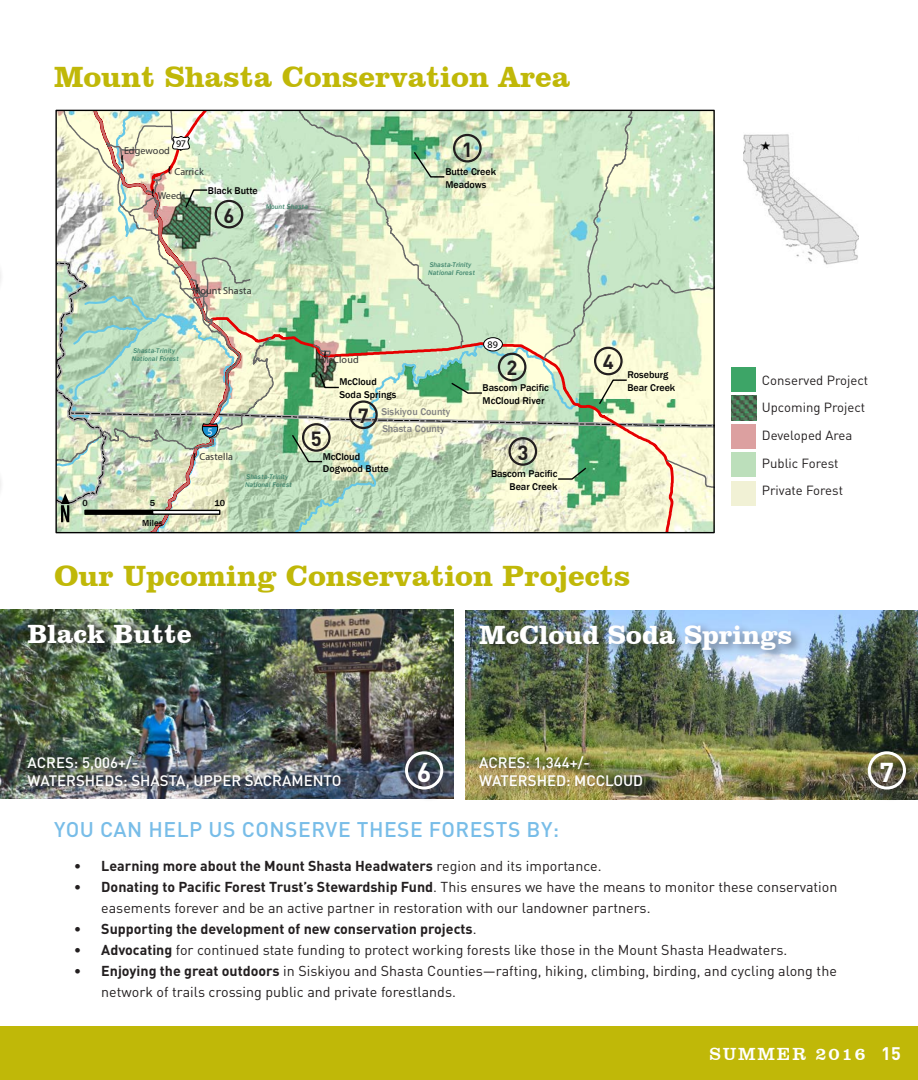
<style>
.page{position:relative;width:918px;height:1080px;background:#fff}
.page>*{position:absolute;margin:0;border:0;box-sizing:border-box;transform-origin:0 0}
.t1{font:700 30px "Clarendon BT";color:#c0b808}
.t2{font:700 27px "Clarendon BT";color:#fff}
.t3{font:700 27px "DIN";color:#fff}
.t4{font:500 21px "DIN";letter-spacing:.025em;color:#78bde8}
.t5{font:700 20.25px "DIN";color:#231f20}
.t6{font:18px "Clarendon BT";letter-spacing:.1em;color:#fff}
.t7{font:500 15px/18px "DIN";color:#fff}
.t8{font:14.25px/21px "DIN";color:#231f20}
.t9{font:700 14.25px "DIN";color:#231f20}
.t10{font:13.2px/27.6px "DIN";color:#231f20}
.t11{font:500 10.05px/12.9px "Franklin Gothic";color:#000}
.t12{font:500 condensed 10.05px "Franklin Gothic";color:#333}
.t13{font:500 10.05px "Franklin Gothic";color:#828282}
.t14{font:500 condensed 10.05px "Franklin Gothic";color:#000}
.t15{font:500 condensed 10.05px "Franklin Gothic";color:#fff}
.t16{font:9.75px "ESRI Default Marker";color:#000}
.t17{font:500 9px "Franklin Gothic";color:#000}
.t18{font:italic 500 6.9px/7.2px "Franklin Gothic";color:#448970}
.s1{font-family:"ESRI Default Marker";font-weight:400;font-stretch:normal;font-size:9.75px;color:#000}
.s2{font-weight:400}
.s3{font-weight:700}
.s4{font-family:"DIN";font-weight:700}
</style>
<div class="page">
<div style="left:0;top:1026px;width:918px;height:54px;background:#c0b808"></div>
<img style="left:0;top:609px;width:454px;height:189px">
<img style="left:27px;top:617px;width:328px;height:178px">
<img style="left:466px;top:610px;width:452px;height:189px">
<div style="left:477px;top:622px;width:327px;height:177px;background:#231f20;opacity:.5"></div>
<div style="left:402px;top:748px;width:54px;height:54px;background:#231f20;opacity:.5"></div>
<div style="left:405px;top:751px;width:38px;height:39px;border:3px solid #fff;border-radius:50%"></div>
<div style="left:865px;top:748px;width:53px;height:54px;background:#231f20;opacity:.5"></div>
<div style="left:868px;top:751px;width:38px;height:39px;border:3px solid #fff;border-radius:50%"></div>
<img style="left:743px;top:134px;width:116px;height:131px">
<div style="left:731px;top:367px;width:25px;height:25px;background:#3da567"></div>
<img style="left:731px;top:396px;width:25px;height:24px">
<div style="left:731px;top:424px;width:25px;height:25px;background:#dca0a0"></div>
<div style="left:731px;top:452px;width:25px;height:25px;background:#bcdfbb"></div>
<div style="left:731px;top:481px;width:25px;height:25px;background:#f1f1d5"></div>
<svg style="left:56px;top:111px;width:658px;height:422px"></svg>
<div style="left:453px;top:134px;width:29px;height:29px;border:2px solid #231f20;border-radius:50%"></div>
<div style="left:215px;top:200px;width:28px;height:28px;border:2px solid #231f20;border-radius:50%"></div>
<div style="left:498px;top:353px;width:28px;height:28px;border:2px solid #231f20;border-radius:50%"></div>
<div style="left:508px;top:437px;width:29px;height:29px;border:2px solid #231f20;border-radius:50%"></div>
<div style="left:594px;top:347px;width:29px;height:28px;border:2px solid #231f20;border-radius:50%"></div>
<div style="left:302px;top:423px;width:29px;height:29px;border:2px solid #231f20;border-radius:50%"></div>
<div style="left:349px;top:400px;width:29px;height:29px;border:2px solid #231f20;border-radius:50%"></div>
<h1 class="t1" style="left:54px;top:58px;width:518px">Mount Shasta Conservation Area</h1>
<p class="t14" style="left:176px;top:137px;width:11px">97</p>
<p class="t12" style="left:124px;top:144px;width:47px">Edgewood</p>
<p class="t16" style="left:121px;top:153px;width:4px">!(</p>
<p class="t16" style="left:168px;top:163px;width:4px">!(</p>
<p class="t12" style="left:175px;top:166px;width:31px">Carrick</p>
<p class="t16" style="left:152px;top:186px;width:4px">!(</p>
<p class="t12" style="left:158px;top:190px;width:26px">Weed</p>
<p class="t11" style="left:208px;top:184px;width:51px">Black Butte</p>
<h3 class="t5" style="left:224px;top:202px;width:12px">6</h3>
<p class="t18" style="left:266px;top:203px;width:44px">Mount Shasta</p>
<p class="t16" style="left:196px;top:281px;width:4px">!(</p>
<p class="t12" style="left:193px;top:284px;width:60px">Mount Shasta</p>
<h3 class="t5" style="left:462px;top:136px;width:12px">1</h3>
<p class="t11" style="left:445px;top:165px;width:52px">Butte Creek<br>Meadows</p>
<p class="t18" style="left:428px;top:262px;width:48px">Shasta-Trinity<br>National Forest</p>
<p class="t18" style="left:132px;top:348px;width:48px">Shasta-Trinity<br>National Forest</p>
<p class="t16" style="left:324px;top:349px;width:4px">!(</p>
<p class="t12" style="left:321px;top:353px;width:40px">McCloud</p>
<p class="t11" style="left:340px;top:376px;width:58px">McCloud<br>Soda Springs</p>
<h3 class="t5" style="left:358px;top:403px;width:12px">7</h3>
<p class="t13" style="left:382px;top:405px;width:70px">Siskiyou County</p>
<p class="t14" style="left:488px;top:338px;width:12px">89</p>
<h3 class="t5" style="left:507px;top:355px;width:12px">2</h3>
<p class="t11" style="left:483px;top:381px;width:68px">Bascom Pacific<br>McCloud River</p>
<p class="t15" style="left:207px;top:425px;width:7px">5</p>
<p class="t12" style="left:193px;top:450px;width:41px"><span class="s1">!(</span> Castella</p>
<p class="t17" style="left:82px;top:498px;width:7px">0</p>
<p class="t17" style="left:150px;top:498px;width:7px">5</p>
<p class="t17" style="left:215px;top:498px;width:12px">10</p>
<p class="t17" style="left:142px;top:517px;width:22px">Miles</p>
<p class="t18" style="left:245px;top:474px;width:48px">Shasta-Trinity<br>National Forest</p>
<h3 class="t5" style="left:311px;top:425px;width:12px">5</h3>
<p class="t13" style="left:382px;top:422px;width:64px">Shasta County</p>
<p class="t11" style="left:323px;top:450px;width:68px">McCloud<br>Dogwood Butte</p>
<h3 class="t5" style="left:517px;top:439px;width:12px">3</h3>
<p class="t11" style="left:491px;top:467px;width:68px;text-align:right">Bascom Pacific<br>Bear Creek</p>
<h3 class="t5" style="left:603px;top:349px;width:12px">4</h3>
<p class="t11" style="left:627px;top:368px;width:49px">Roseburg<br>Bear Creek</p>
<p class="t10" style="left:762px;top:366px;width:108px">Conserved Project<br>Upcoming Project<br>Developed Area<br>Public Forest<br>Private Forest</p>
<h1 class="t1" style="left:54px;top:557px;width:578px">Our Upcoming Conservation Projects</h1>
<h2 class="t2" style="left:479px;top:618px;width:315px">McCloud Soda Springs</h2>
<h2 class="t2" style="left:28px;top:617px;width:166px">Black Butte</h2>
<p class="t7" style="left:28px;top:753px;width:315px">ACRES: 5,006+/-<br>WATERSHEDS: SHASTA, UPPER SACRAMENTO</p>
<h2 class="t3" style="left:417px;top:754px;width:16px">6</h2>
<p class="t7" style="left:479px;top:753px;width:112px">ACRES: 1,344+/-</p>
<p class="t7" style="left:479px;top:771px;width:166px">WATERSHED: MCCLOUD</p>
<h3 class="t4" style="left:54px;top:816px;width:507px">YOU CAN HELP US CONSERVE THESE FORESTS BY:</h3>
<p class="t9" style="left:74px;top:856px;width:529px">• Learning more about the Mount Shasta Headwaters <span class="s2">region and its importance.</span></p>
<p class="t8" style="left:101px;top:876px;width:738px;text-indent:-27px"><span class="s3">• Donating to Pacific Forest Trust’s Stewardship Fund</span>. This ensures we have the means to monitor these conservation easements forever and be an active partner in restoration with our landowner partners.</p>
<p class="t9" style="left:74px;top:920px;width:404px">• Supporting the development of new conservation projects<span class="s2">.</span></p>
<p class="t8" style="left:74px;top:939px;width:715px"><span class="s3">• Advocating</span> for continued state funding to protect working forests like those in the Mount Shasta Headwaters.</p>
<p class="t8" style="left:101px;top:960px;width:737px;text-indent:-27px"><span class="s3">• Enjoying the great outdoors</span> in Siskiyou and Shasta Counties—rafting, hiking, climbing, birding, and cycling along the network of trails crossing public and private forestlands.</p>
<h2 class="t3" style="left:880px;top:754px;width:16px">7</h2>
<p class="t6" style="left:709px;top:1043px;width:193px">SUMMER 2016 <span class="s4">15</span></p>
</div>
